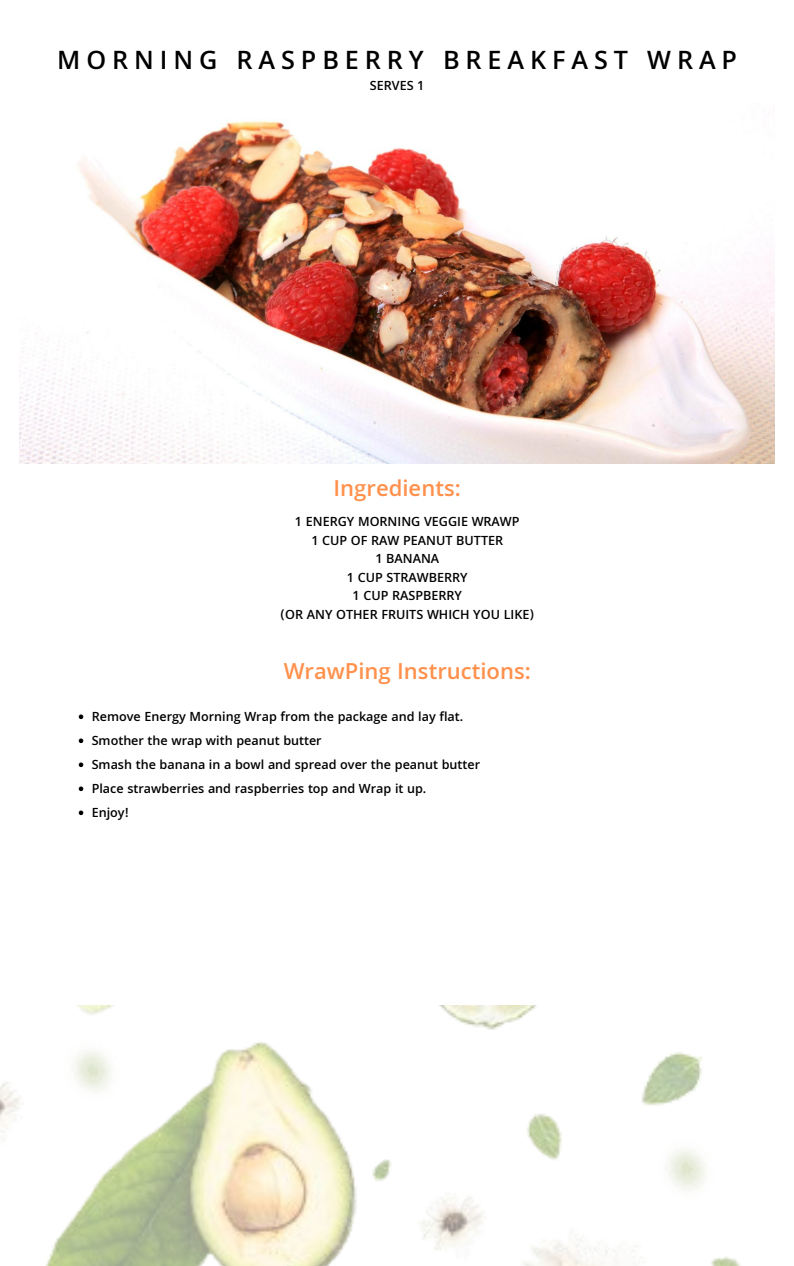
<style>
.page{position:relative;width:794px;height:1266px;background:#fff}
.page>*{position:absolute;margin:0;border:0;box-sizing:border-box;transform-origin:0 0}
.t1{font:600 27px "Khula";letter-spacing:.22em;color:#000}
.t2{font:600 23.62px "Khula";color:#ff914d}
.t3{font:600 13.5px/18.6px "Khula";color:#000}
</style>
<div class="page">
<img style="left:19px;top:121px;width:755px;height:342px">
<img style="left:0;top:1005px;width:741px;height:261px">
<svg style="left:79px;top:714px;width:4px;height:5px"></svg>
<svg style="left:79px;top:738px;width:4px;height:5px"></svg>
<svg style="left:79px;top:762px;width:4px;height:5px"></svg>
<svg style="left:79px;top:786px;width:4px;height:5px"></svg>
<svg style="left:79px;top:810px;width:4px;height:5px"></svg>
<h1 class="t1" style="left:57px;top:43px;width:681px">MORNING RASPBERRY BREAKFAST WRAP</h1>
<p class="t3" style="left:369px;top:76px;width:56px">SERVES 1</p>
<h2 class="t2" style="left:333px;top:474px;width:129px">Ingredients:</h2>
<p class="t3" style="left:280px;top:512px;width:255px;text-align:center">1 ENERGY MORNING VEGGIE WRAWP<br>1 CUP OF RAW PEANUT BUTTER<br>1 BANANA<br>1 CUP STRAWBERRY<br>1 CUP RASPBERRY<br>(OR ANY OTHER FRUITS WHICH YOU LIKE)</p>
<h2 class="t2" style="left:283px;top:657px;width:248px">WrawPing Instructions:</h2>
<p class="t3" style="left:92px;top:705px;width:390px;line-height:24px">Remove Energy Morning Wrap from the package and lay flat.<br>Smother the wrap with peanut butter<br>Smash the banana in a bowl and spread over the peanut butter Place strawberries and raspberries top and Wrap it up.<br>Enjoy!</p>
</div>
